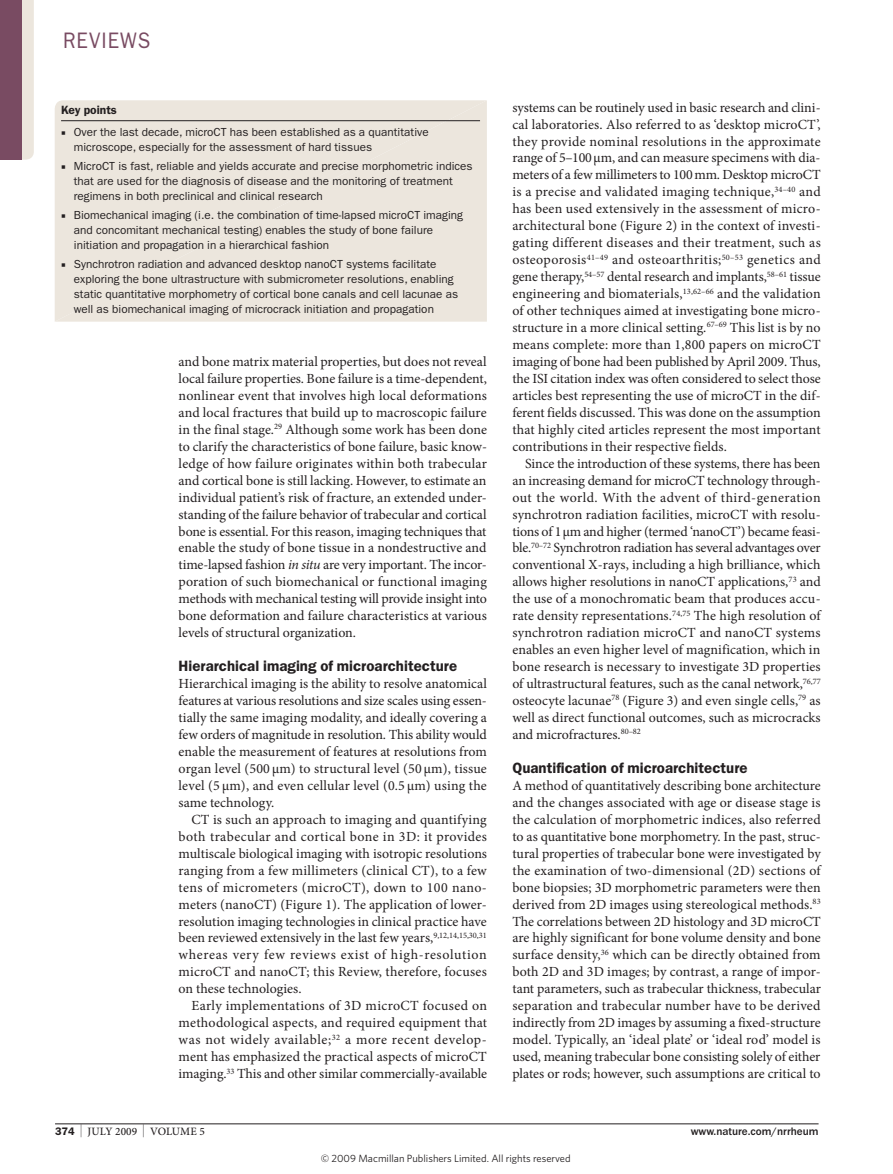
<style>
.page{position:relative;width:893px;height:1174px;background:#fff}
.page>*{position:absolute;margin:0;border:0;box-sizing:border-box;transform-origin:0 0}
.t1{font:22.5px "ITC Franklin Gothic Std";letter-spacing:.05em;color:#794b62;scale:.9 1}
.t2{font:600 15px "ITC Franklin Gothic Std";color:#231f20}
.t3{font:13.95px/17px "Minion Pro";letter-spacing:.005em;color:#231f20;text-align:justify}
.t4{font:600 12px "ITC Franklin Gothic Std";color:#231f20}
.t5{font:11.7px/15px "ITC Franklin Gothic Std";color:#231f20}
.t6{font:500 11.25px "ITC Franklin Gothic Std";color:#231f20}
.t7{font:500 11.25px "Minion Pro";letter-spacing:.01em;color:#231f20}
.t8{font:10.5px "Whitney";color:#231f20}
.s1{font-family:"Minion Pro"}
.s2{font-style:italic}
.s3{font-family:"ITC Franklin Gothic Std";font-weight:600;font-size:10.95px}
.s4{font-size:12.9px}
</style>
<div class="page">
<hr style="left:55px;top:1123px;width:764px;height:1px;background:#231f20">
<div style="left:55px;top:100px;width:432px;height:222px;background:#ece6dd"></div>
<hr style="left:61px;top:120px;width:419px;height:1px;background:#231f20">
<svg style="left:0;top:0;width:34px;height:160px;background:#a1818d"></svg>
<h1 class="t1" style="left:63px;top:28px;width:99px">reviews</h1>
<p class="t4" style="left:61px;top:103px;width:57px">Key points</p>
<p class="t5" style="left:74px;top:124px;width:356px;text-indent:-13px"><span class="s1">■</span> Over the last decade, microCT has been established as a quantitative microscope, especially for the assessment of hard tissues</p>
<p class="t5" style="left:74px;top:158px;width:400px;text-indent:-13px"><span class="s1">■</span> MicroCT is fast, reliable and yields accurate and precise morphometric indices that are used for the diagnosis of disease and the monitoring of treatment regimens in both preclinical and clinical research</p>
<p class="t5" style="left:74px;top:208px;width:391px;text-indent:-13px"><span class="s1">■</span> Biomechanical imaging (i.e. the combination of time-lapsed microCT imaging and concomitant mechanical testing) enables the study of bone failure initiation and propagation in a hierarchical fashion</p>
<p class="t5" style="left:74px;top:257px;width:386px;text-indent:-13px"><span class="s1">■</span> synchrotron radiation and advanced desktop nanoCT systems facilitate exploring the bone ultrastructure with submicrometer resolutions, enabling static quantitative morphometry of cortical bone canals and cell lacunae as well as biomechanical imaging of microcrack initiation and propagation</p>
<p class="t3" style="left:179px;top:353px;width:310px">and bone matrix material properties, but does not reveal local failure properties. Bone failure is a time-dependent, nonlinear event that involves high local deformations and local fractures that build up to macroscopic failure in the final stage.<sup>29</sup> although some work has been done to clarify the characteristics of bone failure, basic know&shy;ledge of how failure originates within both trabecular and cortical bone is still lacking. However, to estimate an individual patient’s risk of fracture, an extended under&shy;standing of the failure behavior of trabecular and cortical bone is essential. For this reason, imaging techniques that enable the study of bone tissue in a nondestructive and time-lapsed fashion <span class="s2">in situ</span> are very important. the incor&shy;poration of such bio mechanical or functional imaging methods with mechanical testing will provide insight into bone deformation and failure charac teristics at various levels of structural organization.</p>
<p class="t2" style="left:179px;top:657px;width:280px">Hierarchical imaging of microarchitecture</p>
<p class="t3" style="left:179px;top:675px;width:310px">Hierarchical imaging is the ability to resolve anatomical features at various resolutions and size scales using essen&shy;tially the same imaging modality, and ideally covering a few orders of magnitude in resolution. this ability would enable the measurement of features at resolutions from organ level (500 μm) to structural level (50 μm), tissue level (5 μm), and even cellular level (0.5 μm) using the same technology.</p>
<p class="t3" style="left:179px;top:811px;width:310px;text-indent:13px">Ct is such an approach to imaging and quantifying both trabecular and cortical bone in 3D: it provides multiscale biological imaging with isotropic resolutions ranging from a few millimeters (clinical Ct), to a few tens of micrometers (microCt), down to 100 nano&shy;meters (nanoCt) (Figure 1). the application of lower&shy;resolution imaging technologies in clinical practice have been reviewed extensively in the last few years,<sup>9,12,14,15,30,31 </sup>whereas very few reviews exist of high-resolution microCt and nanoCt; this review, therefore, focuses on these technologies.</p>
<p class="t3" style="left:179px;top:997px;width:310px;text-indent:13px">early implementations of 3D microCt focused on methodological aspects, and required equipment that was not widely available;<sup>32</sup> a more recent develop&shy;ment has emphasized the practical aspects of microCt imaging.<sup>33</sup> this and other similar commercially-available</p>
<p class="t3" style="left:512px;top:99px;width:310px">systems can be routinely used in basic research and clini&shy;cal laboratories. also referred to as ‘desktop microCt’, they provide nominal resolutions in the approximate range of 5–100 μm, and can measure specimens with dia&shy;meters of a few millimeters to 100 mm. Desktop microCt is a precise and validated imaging technique,<sup>34–40</sup> and has been used extensively in the assessment of micro&shy;architectural bone (Figure 2) in the context of investi&shy;gating different diseases and their treatment, such as osteoporosis<sup>41–49</sup> and osteoarthritis;<sup>50–53</sup> genetics and gene therapy,<sup>54–57</sup> dental research and implants,<sup>58–61</sup> tissue engineering and biomaterials,<sup>13,62–66</sup> and the validation of other techniques aimed at investigating bone micro&shy;structure in a more clinical setting.<sup>67–69</sup> this list is by no means complete: more than 1,800 papers on microCt imaging of bone had been published by april 2009. thus, the isi citation index was often considered to select those articles best representing the use of microCt in the dif&shy;ferent fields discussed. this was done on the assumption that highly cited articles represent the most important contributions in their respective fields.</p>
<p class="t3" style="left:512px;top:455px;width:310px;text-indent:13px">since the introduction of these systems, there has been an increasing demand for microCt technology through&shy;out the world. with the advent of third- generation synchro tron radiation facilities, microCt with resolu&shy;tions of 1 μm and higher (termed ‘nanoCt’) became feasi&shy;ble.<sup>70–72</sup> synchrotron radiation has several advantages over conventional X-rays, including a high brilliance, which allows higher resolutions in nanoCt applications,<sup>73</sup> and the use of a monochromatic beam that produces accu&shy;rate density representations.<sup>74,75</sup> the high resolution of synchrotron radiation microCt and nanoCt systems enables an even higher level of magnification, which in bone research is necessary to investi gate 3D properties of ultrastructural features, such as the canal network,<sup>76,77 </sup>osteocyte lacunae<sup>78</sup> (Figure 3) and even single cells,<sup>79</sup> as well as direct functional outcomes, such as microcracks and microfractures.<sup>80–82</sup></p>
<p class="t2" style="left:512px;top:759px;width:237px">Quantification of microarchitecture</p>
<p class="t3" style="left:512px;top:777px;width:310px">a method of quantitatively describing bone architecture and the changes associated with age or disease stage is the calculation of morphometric indices, also referred to as quantitative bone morphometry. in the past, struc&shy;tural properties of trabecular bone were investigated by the examination of two-dimensional (2D) sections of bone biopsies; 3D morphometric parameters were then derived from 2D images using stereological methods.<sup>83 </sup>the correlations between 2D histology and 3D microCt are highly significant for bone volume density and bone surface density,<sup>36</sup> which can be directly obtained from both 2D and 3D images; by contrast, a range of impor&shy;tant parameters, such as trabecular thickness, trabecular separation and trabecular number have to be derived indirectly from 2D images by assuming a fixed-structure model. typically, an ‘ideal plate’ or ‘ideal rod’ model is used, meaning trabecular bone consisting solely of either plates or rods; however, such assumptions are critical to</p>
<p class="t7" style="left:55px;top:1123px;width:151px"><span class="s3">374</span> <span class="s4">|</span> JULY 2009 <span class="s4">|</span> VOLUME 5</p>
<p class="t6" style="left:691px;top:1124px;width:129px">www.nature.com/nrrheum</p>
<p class="t8" style="left:321px;top:1152px;width:251px">© 2009 Macmillan Publishers Limited. All rights reserved</p>
</div>
